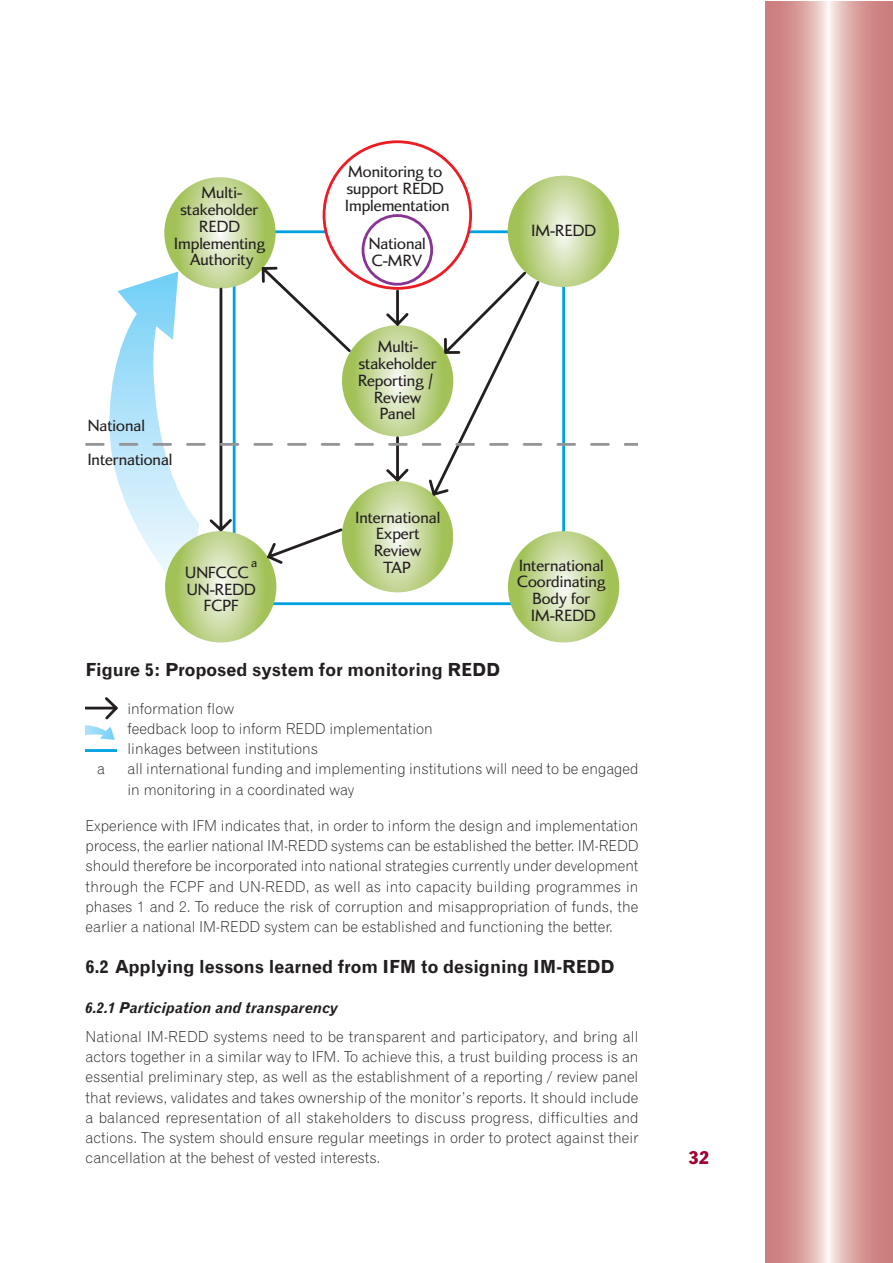
<style>
.page{position:relative;width:893px;height:1263px;background:#fff}
.page>*{position:absolute;margin:0;border:0;box-sizing:border-box;transform-origin:0 0}
.t1{font:700 18px "Grotesque";color:#231f20}
.t2{font:condensed 18px "Franklin Gothic BT";color:#9d0031}
.t3{font:16.8px/16.8px "Incarnatus";color:#231f20;text-align:center}
.t4{font:300 15px/20.2px "Grotesque";color:#231f20;text-align:justify}
.t5{font:italic 700 15px "Grotesque";color:#231f20}
.t6{font:13.05px "Incarnatus";color:#231f20}
</style>
<div class="page">
<hr style="left:891px;top:2px;width:1px;height:1261px;background:#cb7d7d">
<hr style="left:264px;top:230px;width:266px;height:3px;background:#00a1e0">
<svg style="left:165px;top:531px;width:111px;height:111px;background:#bfd48e"></svg>
<svg style="left:508px;top:531px;width:111px;height:111px;background:#bfd38e"></svg>
<svg style="left:164px;top:177px;width:112px;height:112px;background:#c1d591"></svg>
<svg style="left:508px;top:176px;width:111px;height:111px;background:#c1d591"></svg>
<div style="left:324px;top:142px;width:147px;height:146px;background:#fff;border-radius:50%"></div>
<div style="left:362px;top:214px;width:71px;height:72px;border:3px solid #893494;border-radius:50%"></div>
<svg style="left:86px;top:269px;width:552px;height:337px"></svg>
<svg style="left:85px;top:697px;width:33px;height:22px"></svg>
<hr style="left:85px;top:749px;width:32px;height:3px;background:#00a1e0">
<svg style="left:85px;top:725px;width:30px;height:15px"></svg>
<p class="t3" style="left:174px;top:186px;width:92px">Multi&shy;stakeholder<br>REDD<br>Implementing<br>Authority</p>
<p class="t3" style="left:88px;top:410px;width:86px;line-height:34.3px;text-align:left">National<br>International</p>
<p class="t6" style="left:251px;top:559px;width:8px">a</p>
<p class="t3" style="left:187px;top:583px;width:70px">UN-REDD<br>FCPF</p>
<p class="t3" style="left:185px;top:566px;width:65px">UNFCCC</p>
<p class="t3" style="left:345px;top:165px;width:106px;text-align:left">Monitoring to support REDD<br>Implementation</p>
<p class="t3" style="left:369px;top:237px;width:59px;text-align:left">National<br>C-MRV</p>
<p class="t3" style="left:358px;top:340px;width:80px">Multi&shy;stakeholder<br>Reporting /<br>Review<br>Panel</p>
<p class="t3" style="left:356px;top:511px;width:86px">International<br>Expert<br>Review<br>TAP</p>
<p class="t3" style="left:532px;top:224px;width:66px">IM-REDD</p>
<p class="t3" style="left:517px;top:559px;width:90px">International<br>Coordinating<br>Body for<br>IM-REDD</p>
<p class="t1" style="left:86px;top:662px;width:416px">Figure 5: Proposed system for monitoring REDD</p>
<p class="t4" style="left:128px;top:700px;width:512px;text-align:left">information flow<br>feedback loop to inform REDD implementation<br>linkages between institutions<br>all international funding and implementing institutions will need to be engaged in monitoring in a coordinated way</p>
<p class="t4" style="left:97px;top:760px;width:9px">a</p>
<p class="t4" style="left:86px;top:817px;width:554px">Experience with IFM indicates that, in order to inform the design and implementation process, the earlier national IM-REDD systems can be established the better. IM-REDD should therefore be incorporated into national strategies currently under development through the FCPF and UN-REDD, as well as into capacity building programmes in phases 1 and 2. To reduce the risk of corruption and misappropriation of funds, the earlier a national IM-REDD system can be established and functioning the better.</p>
<p class="t1" style="left:86px;top:960px;width:530px">6.2 Applying lessons learned from IFM to designing IM-REDD</p>
<p class="t5" style="left:86px;top:1002px;width:254px">6.2.1 Participation and transparency</p>
<p class="t4" style="left:86px;top:1028px;width:554px">National IM-REDD systems need to be transparent and participatory, and bring all actors together in a similar way to IFM. To achieve this, a trust building process is an essential preliminary step, as well as the establishment of a reporting / review panel that reviews, validates and takes ownership of the monitor’s reports. It should include a balanced representation of all stakeholders to discuss progress, difficulties and actions. The system should ensure regular meetings in order to protect against their cancellation at the behest of vested interests.</p>
<p class="t2" style="left:689px;top:1151px;width:22px">32</p>
</div>
